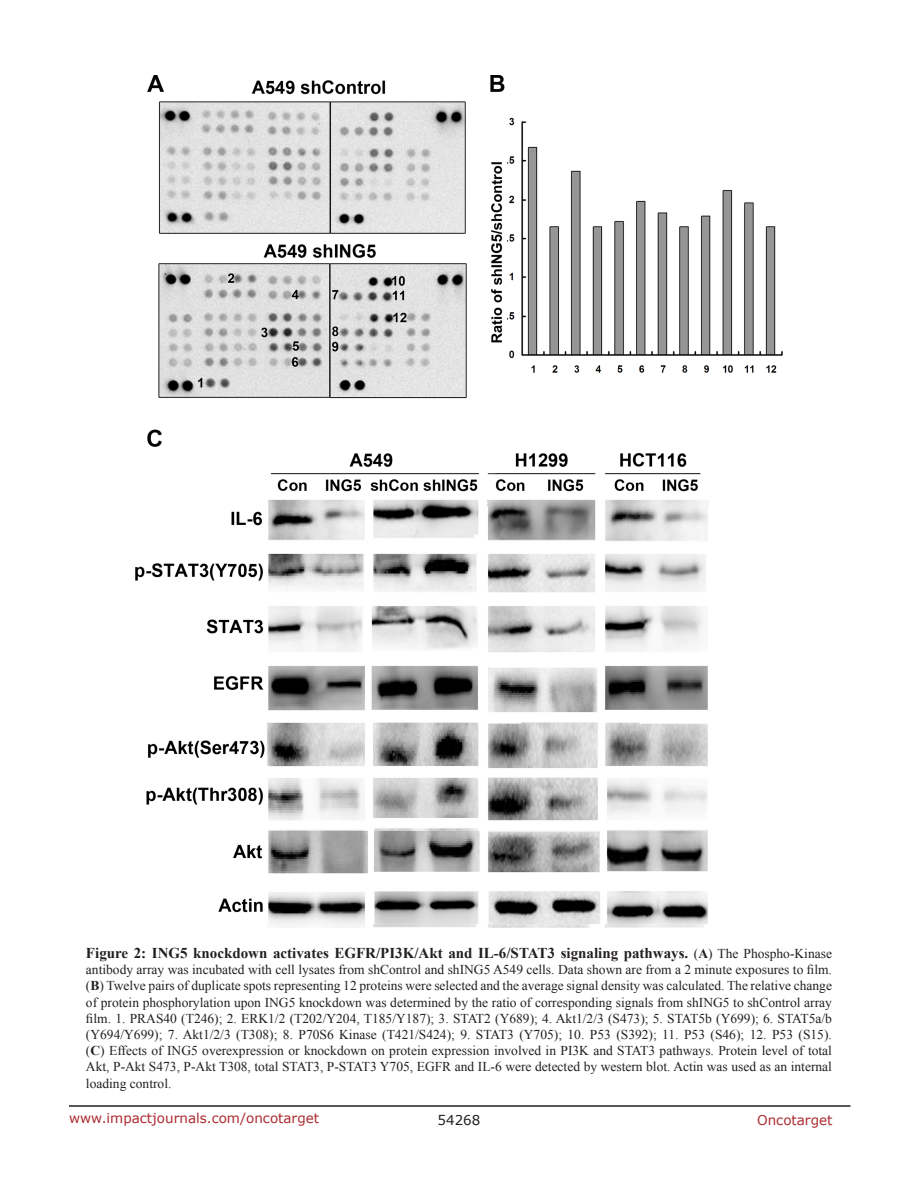
<style>
.page{position:relative;width:918px;height:1188px;background:#fff}
.page>*{position:absolute;margin:0;border:0;box-sizing:border-box;transform-origin:0 0}
.FigureText{font:700 15px "Times New Roman";color:#231f20}
.FigureText-2{font:13.5px/16.2px "Times New Roman";color:#231f20;text-align:justify}
.t1{font:13.5px "Verdana";color:#ac2b31}
.t2{font:13.5px "Verdana";color:#231f20}
.s1{font-weight:400;font-size:13.5px}
.s2{font-size:13.5px}
.s3{font-weight:700}
</style>
<div class="page">
<hr style="left:69px;top:1105px;width:781px;height:2px;background:#231f20">
<img style="left:135px;top:76px;width:648px;height:851px">
<p class="FigureText" style="left:86px;top:943px;width:748px">Figure 2: ING5 knockdown activates EGFR/PI3K/Akt and IL-6/STAT3 signaling pathways. <span class="s1">(</span><span class="s2">A</span><span class="s1">) The Phospho-Kinase</span></p>
<p class="FigureText-2" style="left:86px;top:961px;width:748px">antibody array was incubated with cell lysates from shControl and shING5 A549 cells. Data shown are from a 2 minute exposures to film. (<span class="s3">B</span>) Twelve pairs of duplicate spots representing 12 proteins were selected and the average signal density was calculated. The relative change of protein phosphorylation upon ING5 knockdown was determined by the ratio of corresponding signals from shING5 to shControl array film. 1. PRAS40 (T246); 2. ERK1/2 (T202/Y204, T185/Y187); 3. STAT2 (Y689); 4. Akt1/2/3 (S473); 5. STAT5b (Y699); 6. STAT5a/b (Y694/Y699); 7. Akt1/2/3 (T308); 8. P70S6 Kinase (T421/S424); 9. STAT3 (Y705); 10. P53 (S392); 11. P53 (S46); 12. P53 (S15). (<span class="s3">C</span>) Effects of ING5 overexpression or knockdown on protein expression involved in PI3K and STAT3 pathways. Protein level of total Akt, P-Akt S473, P-Akt T308, total STAT3, P-STAT3 Y705, EGFR and IL-6 were detected by western blot. Actin was used as an internal loading control.</p>
<p class="t1" style="left:69px;top:1109px;width:252px">www.impactjournals.com/oncotarget</p>
<p class="t2" style="left:438px;top:1111px;width:44px">54268</p>
<p class="t1" style="left:757px;top:1111px;width:77px">Oncotarget</p>
</div>
